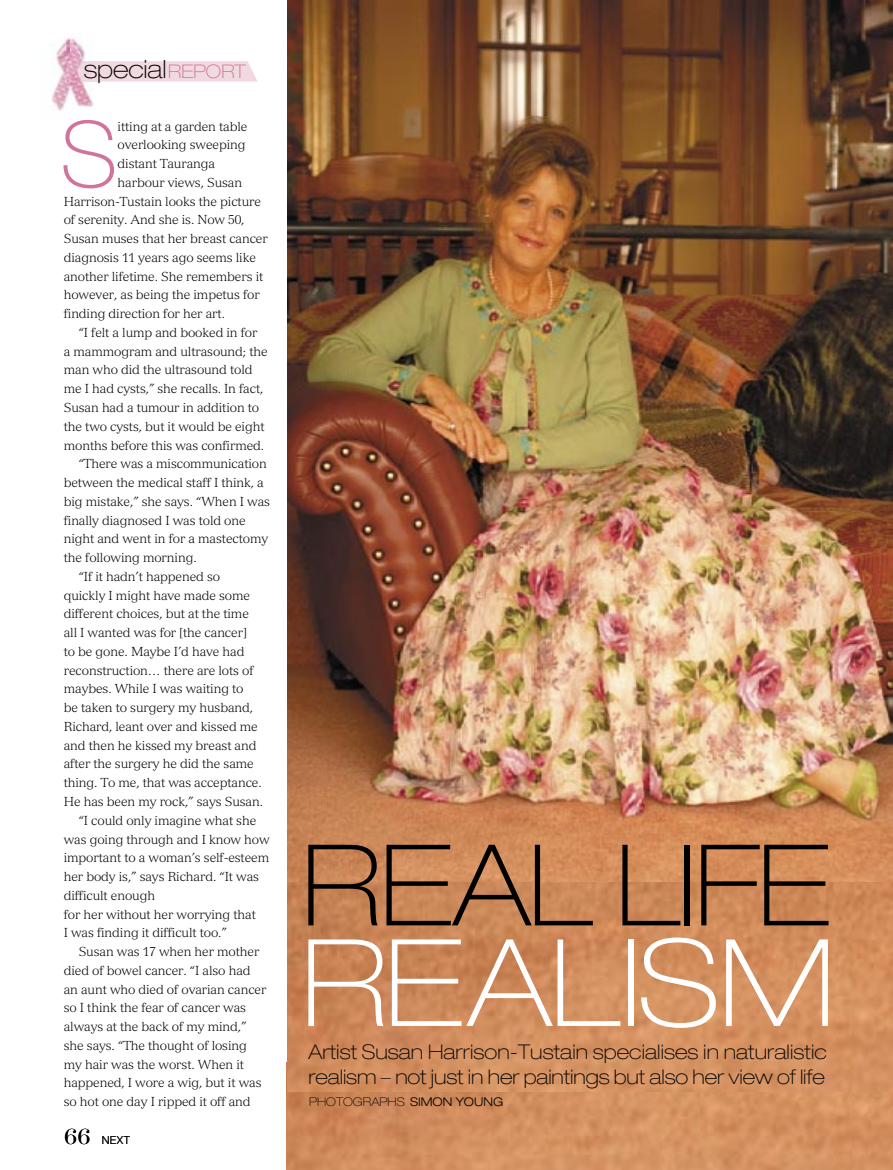
<style>
.page{position:relative;width:893px;height:1170px;background:#fff}
.page>*{position:absolute;margin:0;border:0;box-sizing:border-box;transform-origin:0 0}
.t1{font:100 expanded 121.05px "Helvetica Neue";letter-spacing:-.01em;color:#fff}
.t2{font:100 expanded 112.8px "Helvetica Neue";letter-spacing:-.02em;color:#000}
.t3{font:100 91.5px "Helvetica Neue";color:#d1739a}
.t4{font:100 expanded 25.2px "Helvetica Neue";letter-spacing:-.005em;color:#000}
.t5{font:100 expanded 20.25px/25.5px "Helvetica Neue";letter-spacing:.005em;color:#000}
.t6{font:300 12.75px "Versailles";letter-spacing:-.01em;color:#000}
.t7{font:100 expanded 12px "Helvetica Neue";color:#000}
.t8{font:300 11.1px "Helvetica Neue";color:#000}
.s1{font-size:18.75px;color:#d1739a}
.s2{font-family:"Modern No 216 EF";font-size:22.5px}
.s3{font-weight:300}
</style>
<div class="page">
<img style="left:287px;top:1091px;width:606px;height:78px">
<img style="left:287px;top:880px;width:606px;height:211px">
<img style="left:287px;top:0;width:606px;height:880px">
<svg style="left:101px;top:61px;width:157px;height:21px;background:#f0dbe1"></svg>
<img style="left:51px;top:38px;width:43px;height:73px">
<img style="left:68px;top:61px;width:33px;height:21px">
<h3 class="t4" style="left:84px;top:54px;width:163px">special<span class="s1">REPORT</span></h3>
<h3 class="t3" style="left:60px;top:102px;width:59px">S</h3>
<p class="t6" style="left:118px;top:118px;width:131px">itting at a garden table</p>
<p class="t6" style="left:118px;top:137px;width:129px">overlooking sweeping</p>
<p class="t6" style="left:118px;top:156px;width:99px">distant Tauranga</p>
<p class="t6" style="left:118px;top:175px;width:126px">harbour views, Susan</p>
<p class="t6" style="left:64px;top:193px;width:199px">Harrison-Tustain looks the picture</p>
<p class="t6" style="left:64px;top:212px;width:182px">of serenity. And she is. Now 50,</p>
<p class="t6" style="left:64px;top:231px;width:206px">Susan muses that her breast cancer</p>
<p class="t6" style="left:64px;top:250px;width:194px">diagnosis 11 years ago seems like</p>
<p class="t6" style="left:64px;top:268px;width:201px">another lifetime. She remembers it</p>
<p class="t6" style="left:64px;top:287px;width:197px">however, as being the impetus for</p>
<p class="t6" style="left:64px;top:306px;width:163px">finding direction for her art.</p>
<p class="t6" style="left:79px;top:325px;width:180px">“I felt a lump and booked in for</p>
<p class="t6" style="left:64px;top:343px;width:205px">a mammogram and ultrasound; the</p>
<p class="t6" style="left:64px;top:362px;width:190px">man who did the ultrasound told</p>
<p class="t6" style="left:64px;top:381px;width:201px">me I had cysts,” she recalls. In fact,</p>
<p class="t6" style="left:64px;top:400px;width:197px">Susan had a tumour in addition to</p>
<p class="t6" style="left:64px;top:418px;width:202px">the two cysts, but it would be eight</p>
<p class="t6" style="left:64px;top:437px;width:202px">months before this was confirmed.</p>
<p class="t6" style="left:79px;top:456px;width:190px">“There was a miscommunication</p>
<p class="t6" style="left:64px;top:475px;width:202px">between the medical staff I think, a</p>
<p class="t6" style="left:64px;top:493px;width:208px">big mistake,” she says. “When I was</p>
<p class="t6" style="left:64px;top:512px;width:183px">finally diagnosed I was told one</p>
<p class="t6" style="left:64px;top:531px;width:206px">night and went in for a mastectomy</p>
<p class="t6" style="left:64px;top:550px;width:134px">the following morning.</p>
<p class="t6" style="left:79px;top:568px;width:143px">“If it hadn’t happened so</p>
<p class="t6" style="left:64px;top:587px;width:188px">quickly I might have made some</p>
<p class="t6" style="left:64px;top:606px;width:187px">different choices, but at the time</p>
<p class="t6" style="left:64px;top:625px;width:185px">all I wanted was for [the cancer]</p>
<p class="t6" style="left:64px;top:643px;width:182px">to be gone. Maybe I’d have had</p>
<p class="t6" style="left:64px;top:662px;width:191px">reconstruction… there are lots of</p>
<p class="t6" style="left:64px;top:681px;width:181px">maybes. While I was waiting to</p>
<p class="t6" style="left:64px;top:700px;width:191px">be taken to surgery my husband,</p>
<p class="t6" style="left:64px;top:718px;width:196px">Richard, leant over and kissed me</p>
<p class="t6" style="left:64px;top:737px;width:194px">and then he kissed my breast and</p>
<p class="t6" style="left:64px;top:756px;width:192px">after the surgery he did the same</p>
<p class="t6" style="left:64px;top:775px;width:199px">thing. To me, that was acceptance.</p>
<p class="t6" style="left:64px;top:793px;width:201px">He has been my rock,” says Susan.</p>
<p class="t6" style="left:79px;top:812px;width:179px">“I could only imagine what she</p>
<p class="t6" style="left:64px;top:831px;width:208px">was going through and I know how</p>
<p class="t6" style="left:64px;top:850px;width:207px">important to a woman’s self-esteem</p>
<p class="t6" style="left:64px;top:868px;width:197px">her body is,” says Richard. “It was</p>
<p class="t6" style="left:64px;top:887px;width:93px">difficult enough</p>
<p class="t6" style="left:64px;top:906px;width:194px">for her without her worrying that</p>
<p class="t6" style="left:64px;top:925px;width:165px">I was finding it difficult too.”</p>
<p class="t6" style="left:79px;top:943px;width:182px">Susan was 17 when her mother</p>
<p class="t6" style="left:64px;top:962px;width:188px">died of bowel cancer. “I also had</p>
<p class="t6" style="left:64px;top:981px;width:204px">an aunt who died of ovarian cancer</p>
<p class="t6" style="left:64px;top:1000px;width:184px">so I think the fear of cancer was</p>
<p class="t6" style="left:64px;top:1018px;width:184px">always at the back of my mind,”</p>
<p class="t6" style="left:64px;top:1037px;width:185px">she says. “The thought of losing</p>
<p class="t6" style="left:64px;top:1056px;width:182px">my hair was the worst. When it</p>
<p class="t6" style="left:64px;top:1075px;width:199px">happened, I wore a wig, but it was</p>
<p class="t6" style="left:64px;top:1093px;width:188px">so hot one day I ripped it off and</p>
<p class="t8" style="left:64px;top:1132px;width:68px"><span class="s2">66</span> NEXT</p>
<h2 class="t2" style="left:302px;top:818px;width:530px">REAL LIFE</h2>
<h1 class="t1" style="left:301px;top:910px;width:536px">REALISM</h1>
<h3 class="t5" style="left:309px;top:1038px;width:520px">Artist Susan Harrison-Tustain specialises in naturalistic realism – not just in her paintings but also her view of life</h3>
<p class="t7" style="left:309px;top:1094px;width:196px">PHOTOGRAPHS <span class="s3">SIMON YOUNG</span></p>
</div>
